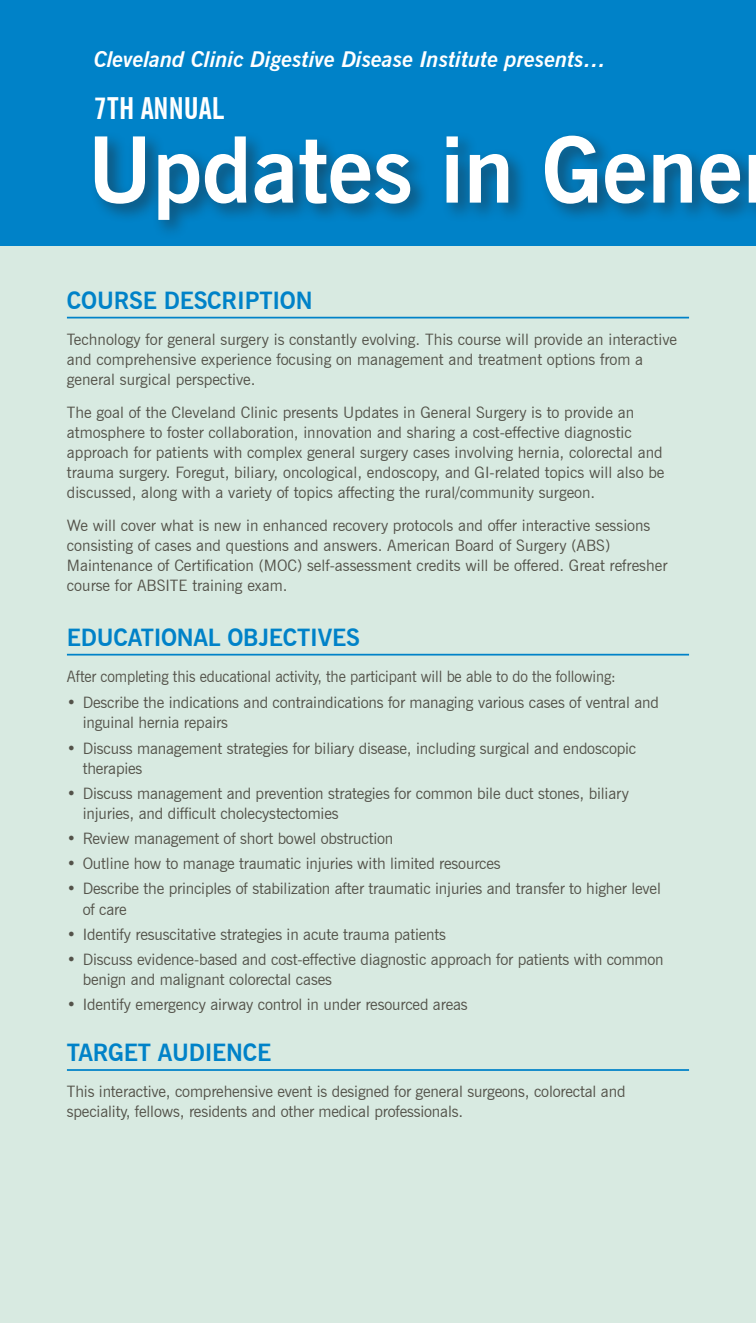
<style>
.page{position:relative;width:756px;height:1323px;background:#d8eae1}
.page>*{position:absolute;margin:0;border:0;box-sizing:border-box;transform-origin:0 0}
.t1{font:700 91px "News Gothic BT";color:#fff}
.faculty_cred{font:700 condensed 29.75px "News Gothic BT";color:#fff}
.t2{font:700 23.62px "News Gothic BT";letter-spacing:-.01em;color:#0082c8}
.t3{font:italic 700 21.88px "News Gothic BT";color:#fff}
.copy{font:15.75px/20.1px "News Gothic BT";letter-spacing:-.01em;color:#535249}
.copy-2{font:15.75px "News Gothic BT";letter-spacing:-.01em;color:#535249;scale:.95 1}
</style>
<div class="page">
<hr style="left:67px;top:317px;width:622px;height:1px;background:#0082c8">
<hr style="left:67px;top:654px;width:622px;height:2px;background:#0082c8">
<hr style="left:67px;top:1069px;width:622px;height:2px;background:#0082c8">
<div style="left:0;top:0;width:756px;height:246px;background:#0082c8"></div>
<div style="left:89px;top:129px;width:667px;height:111px;background:#231f20;opacity:.5"></div>
<p class="t3" style="left:94px;top:46px;width:513px">Cleveland Clinic Digestive Disease Institute presents…</p>
<p class="faculty_cred" style="left:94px;top:90px;width:131px">7TH ANNUAL</p>
<p class="t1" style="left:88px;top:115px;width:657px">Updates in Gene</p>
<p class="t2" style="left:67px;top:286px;width:247px">COURSE DESCRIPTION</p>
<p class="copy" style="left:67px;top:329px;width:612px">Technology for general surgery is constantly evolving. This course will provide an interactive and comprehensive experience focusing on management and treatment options from a general surgical perspective.</p>
<p class="copy" style="left:67px;top:402px;width:599px">The goal of the Cleveland Clinic presents Updates in General Surgery is to provide an atmosphere to foster collaboration, innovation and sharing a cost-effective diagnostic approach for patients with complex general surgery cases involving hernia, colorectal and trauma surgery. Foregut, biliary, oncological, endoscopy, and GI-related topics will also be discussed, along with a variety of topics affecting the rural/community surgeon.</p>
<p class="copy" style="left:67px;top:515px;width:602px">We will cover what is new in enhanced recovery protocols and offer interactive sessions consisting of cases and questions and answers. American Board of Surgery (ABS)<br>Maintenance of Certification (MOC) self-assessment credits will be offered. Great refresher course for ABSITE training exam.</p>
<p class="t2" style="left:67px;top:623px;width:294px">EDUCATIONAL OBJECTIVES</p>
<p class="copy-2" style="left:67px;top:667px;width:579px">After completing this educational activity, the participant will be able to do the following:</p>
<p class="copy" style="left:83px;top:692px;width:578px;text-indent:-16px">• Describe the indications and contraindications for managing various cases of ventral and inguinal hernia repairs</p>
<p class="copy" style="left:83px;top:738px;width:555px;text-indent:-16px">• Discuss management strategies for biliary disease, including surgical and endoscopic therapies</p>
<p class="copy" style="left:83px;top:783px;width:548px;text-indent:-16px">• Discuss management and prevention strategies for common bile duct stones, biliary injuries, and difficult cholecystectomies</p>
<p class="copy" style="left:67px;top:828px;width:328px">• Review management of short bowel obstruction</p>
<p class="copy" style="left:67px;top:853px;width:435px">• Outline how to manage traumatic injuries with limited resources</p>
<p class="copy" style="left:83px;top:879px;width:580px;text-indent:-16px">• Describe the principles of stabilization after traumatic injuries and transfer to higher level of care</p>
<p class="copy" style="left:67px;top:924px;width:381px">• Identify resuscitative strategies in acute trauma patients</p>
<p class="copy" style="left:83px;top:949px;width:583px;text-indent:-16px">• Discuss evidence-based and cost-effective diagnostic approach for patients with common benign and malignant colorectal cases</p>
<p class="copy" style="left:67px;top:994px;width:402px">• Identify emergency airway control in under resourced areas</p>
<p class="t2" style="left:67px;top:1039px;width:206px">TARGET AUDIENCE</p>
<p class="copy" style="left:67px;top:1081px;width:560px">This interactive, comprehensive event is designed for general surgeons, colorectal and speciality, fellows, residents and other medical professionals.</p>
</div>
